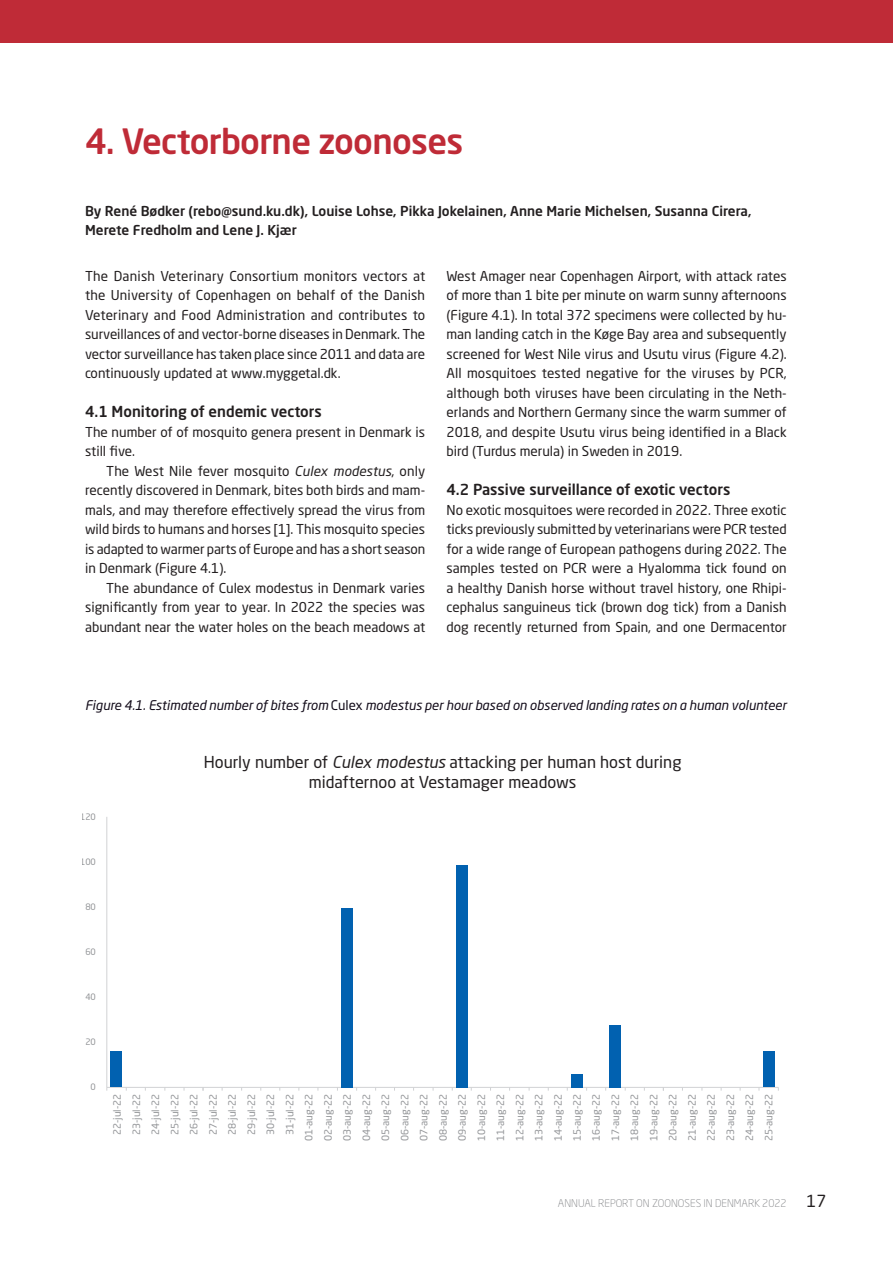
<style>
.page{position:relative;width:893px;height:1263px;background:#fff}
.page>*{position:absolute;margin:0;border:0;box-sizing:border-box;transform-origin:0 0}
.t1{font:500 34.5px "Neo Sans Std";letter-spacing:-.02em;color:#bf2b37}
.t2{font:16.35px/19.5px "Neo Sans Pro";color:#231f20;text-align:center}
.t3{font:500 15px "Neo Sans Std";color:#231f20}
.t4{font:13.5px/19.5px "Neo Sans Std";color:#231f20;text-align:justify}
.t5{font:500 13.5px/19.5px "Neo Sans Std";color:#231f20}
.t6{font:italic 13.2px "Neo Sans Std";color:#120b19}
.t7{font:300 10.5px "Neo Sans Std";color:#808285}
.t8{font:10.05px/19.2px "Neo Sans Pro";color:#939598;text-align:center}
.t9{font:8.7px "Neo Sans Pro";color:#939598}
.s1{font-style:italic}
.s2{font-style:normal}
.s3{font-weight:400;font-size:16.5px;color:#231f20}
</style>
<div class="page">
<div style="left:0;top:0;width:893px;height:43px;background:#bf2b37"></div>
<hr style="left:106px;top:817px;width:1px;height:270px;background:#d1d2d4">
<hr style="left:107px;top:1087px;width:671px;height:1px;background:#d1d2d4">
<div style="left:111px;top:1051px;width:11px;height:36px;background:#0161b0"></div>
<div style="left:341px;top:908px;width:11px;height:179px;background:#0161b0"></div>
<div style="left:456px;top:865px;width:11px;height:222px;background:#0161b0"></div>
<div style="left:571px;top:1074px;width:11px;height:13px;background:#0161b0"></div>
<div style="left:610px;top:1025px;width:11px;height:62px;background:#0161b0"></div>
<div style="left:763px;top:1051px;width:11px;height:36px;background:#0161b0"></div>
<h1 class="t1" style="left:85px;top:119px;width:380px">4. Vectorborne zoonoses</h1>
<p class="t5" style="left:85px;top:201px;width:668px">By René Bødker (rebo@sund.ku.dk), Louise Lohse, Pikka Jokelainen, Anne Marie Michelsen, Susanna Cirera,<br>Merete Fredholm and Lene J. Kjær</p>
<p class="t4" style="left:85px;top:266px;width:342px">The Danish Veterinary Consortium monitors vectors at the University of Copenhagen on behalf of the Danish Veterinary and Food Administration and contributes to surveillances of and vector-borne diseases in Denmark. The vector surveillance has taken place since 2011 and data are continuously updated at www.myggetal.dk.</p>
<p class="t3" style="left:85px;top:402px;width:238px">4.1 Monitoring of endemic vectors</p>
<p class="t4" style="left:85px;top:422px;width:342px">The number of of mosquito genera present in Denmark is still five.</p>
<p class="t4" style="left:85px;top:461px;width:342px;text-indent:21px">The West Nile fever mosquito <span class="s1">Culex modestus</span>, only recently discovered in Denmark, bites both birds and mam&shy;mals, and may therefore effectively spread the virus from wild birds to humans and horses [1]. This mosquito species is adapted to warmer parts of Europe and has a short season in Denmark (Figure 4.1).</p>
<p class="t4" style="left:85px;top:578px;width:342px;text-indent:21px">The abundance of Culex modestus in Denmark varies significantly from year to year. In 2022 the species was abundant near the water holes on the beach meadows at</p>
<p class="t4" style="left:446px;top:266px;width:342px">West Amager near Copenhagen Airport, with attack rates of more than 1 bite per minute on warm sunny afternoons (Figure 4.1). In total 372 specimens were collected by hu&shy;man landing catch in the Køge Bay area and subsequently screened for West Nile virus and Usutu virus (Figure 4.2).<br>All mosquitoes tested negative for the viruses by PCR, although both viruses have been circulating in the Neth&shy;erlands and Northern Germany since the warm summer of 2018, and despite Usutu virus being identified in a Black bird (Turdus merula) in Sweden in 2019.</p>
<p class="t3" style="left:446px;top:480px;width:285px">4.2 Passive surveillance of exotic vectors</p>
<p class="t4" style="left:446px;top:500px;width:342px">No exotic mosquitoes were recorded in 2022. Three exotic ticks previously submitted by veterinarians were PCR tested for a wide range of European pathogens during 2022. The samples tested on PCR were a Hyalomma tick found on a healthy Danish horse without travel history, one Rhipi&shy;cephalus sanguineus tick (brown dog tick) from a Danish dog recently returned from Spain, and one Dermacentor</p>
<p class="t6" style="left:85px;top:697px;width:703px">Figure 4.1. Estimated number of bites from <span class="s2">Culex</span> modestus per hour based on observed landing rates on a human volunteer</p>
<p class="t9" style="left:80px;top:811px;width:17px">120</p>
<p class="t9" style="left:80px;top:856px;width:17px">100</p>
<p class="t9" style="left:85px;top:901px;width:12px">80</p>
<p class="t9" style="left:85px;top:946px;width:12px">60</p>
<p class="t9" style="left:85px;top:991px;width:12px">40</p>
<p class="t9" style="left:85px;top:1036px;width:12px">20</p>
<p class="t9" style="left:91px;top:1082px;width:7px">0</p>
<p class="t2" style="left:204px;top:752px;width:479px">Hourly number of <span class="s1">Culex modestus</span> attacking per human host during midafternoo at Vestamager meadows</p>
<p class="t8" style="left:107px;top:1141px;width:49px;rotate:-90deg">22-jul-22<br>23-jul-22<br>24-jul-22<br>25-jul-22<br>26-jul-22<br>27-jul-22<br>28-jul-22<br>29-jul-22<br>30-jul-22<br>31-jul-22<br>01-aug-22<br>02-aug-22<br>03-aug-22<br>04-aug-22<br>05-aug-22<br>06-aug-22<br>07-aug-22<br>08-aug-22<br>09-aug-22<br>10-aug-22<br>11-aug-22<br>12-aug-22<br>13-aug-22<br>14-aug-22<br>15-aug-22<br>16-aug-22<br>17-aug-22<br>18-aug-22<br>19-aug-22<br>20-aug-22<br>21-aug-22<br>22-aug-22<br>23-aug-22<br>24-aug-22<br>25-aug-22</p>
<p class="t7" style="left:558px;top:1197px;width:270px">ANNUAL REPORT ON ZOONOSES IN DENMARK 2022 <span class="s3">17</span></p>
</div>
